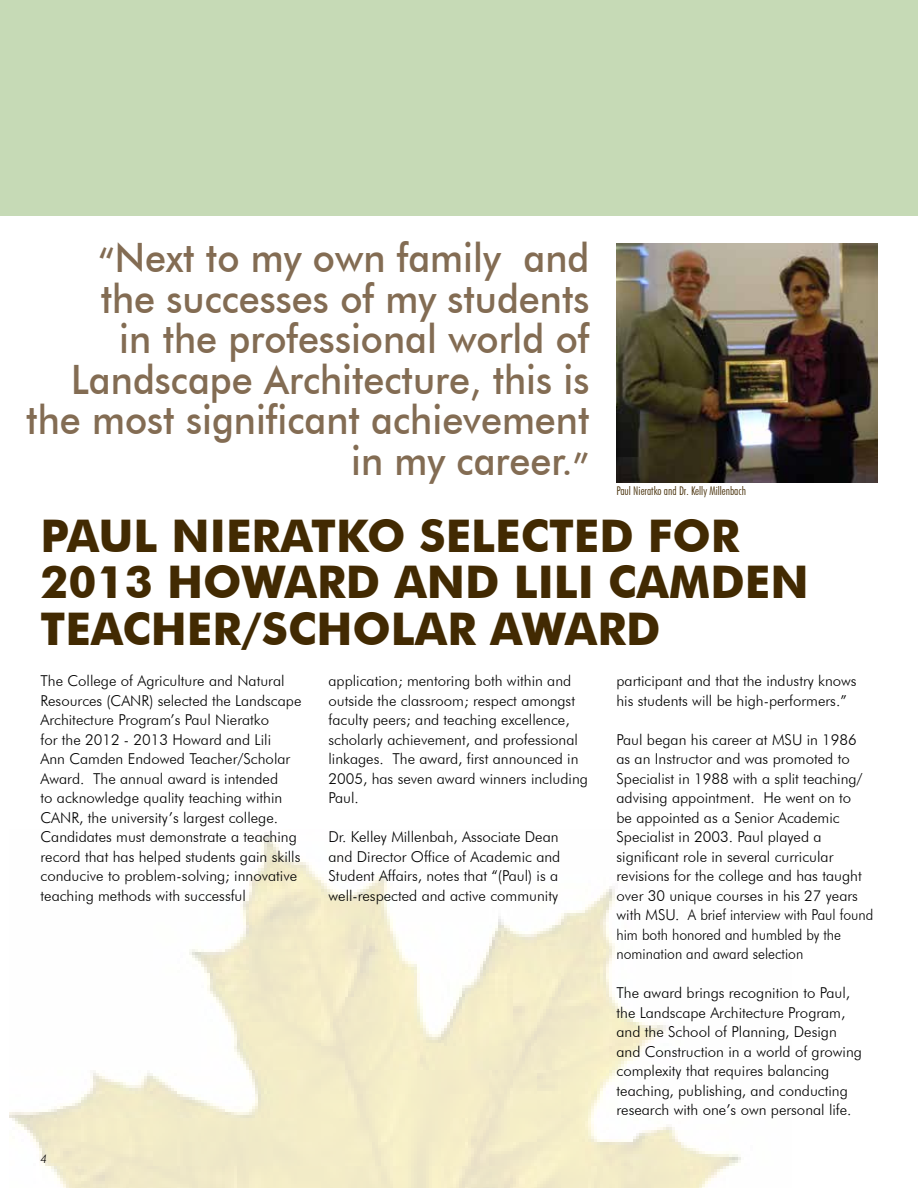
<style>
.page{position:relative;width:918px;height:1188px;background:#fff}
.page>*{position:absolute;margin:0;border:0;box-sizing:border-box;transform-origin:0 0}
.t1{font:700 45px/46.5px "Futura BT";color:#422a02}
.t2{font:500 40.5px/40.5px "Futura BT";color:#836c53;text-align:right;scale:.93 1}
.t3{font:300 15px/19.5px "Futura BT";color:#000}
.t4{font:300 condensed 12px "Futura BT";color:#422a02}
.t5{font:italic 300 12px "Futura BT";color:#000}
</style>
<div class="page">
<img style="left:9px;top:832px;width:732px;height:356px">
<div style="left:0;top:0;width:918px;height:216px;background:#c6dab6"></div>
<img style="left:616px;top:243px;width:262px;height:239px">
<h2 class="t2" style="left:26px;top:237px;width:607px">“Next to my own family and<br>the successes of my students<br>in the professional world of<br>Landscape Architecture, this is the most significant achievement in my career.”</h2>
<h1 class="t1" style="left:40px;top:512px;width:770px">PAUL NIERATKO SELECTED FOR<br>2013 HOWARD AND LILI CAMDEN<br>TEACHER/SCHOLAR AWARD</h1>
<p class="t4" style="left:616px;top:484px;width:131px">Paul Nieratko and Dr. Kelly Millenbach</p>
<p class="t3" style="left:40px;top:671px;width:263px">The College of Agriculture and Natural Resources (CANR) selected the Landscape Architecture Program’s Paul Nieratko<br>for the 2012 - 2013 Howard and Lili<br>Ann Camden Endowed Teacher/Scholar Award. The annual award is intended<br>to acknowledge quality teaching within CANR, the university’s largest college.<br>Candidates must demonstrate a teaching record that has helped students gain skills conducive to problem-solving; innovative teaching methods with successful</p>
<p class="t3" style="left:328px;top:671px;width:261px">application; mentoring both within and outside the classroom; respect amongst faculty peers; and teaching excellence, scholarly achievement, and professional linkages. The award, first announced in 2005, has seven award winners including Paul.</p>
<p class="t3" style="left:328px;top:827px;width:233px">Dr. Kelley Millenbah, Associate Dean and Director Office of Academic and Student Affairs, notes that “(Paul) is a well-respected and active community</p>
<p class="t5" style="left:40px;top:1151px;width:8px">4</p>
<p class="t3" style="left:616px;top:671px;width:242px">participant and that the industry knows his students will be high-performers.”</p>
<p class="t3" style="left:616px;top:730px;width:258px">Paul began his career at MSU in 1986 as an Instructor and was promoted to Specialist in 1988 with a split teaching/ advising appointment. He went on to<br>be appointed as a Senior Academic Specialist in 2003. Paul played a significant role in several curricular revisions for the college and has taught over 30 unique courses in his 27 years with MSU. A brief interview with Paul found him both honored and humbled by the nomination and award selection</p>
<p class="t3" style="left:616px;top:983px;width:247px">The award brings recognition to Paul, the Landscape Architecture Program, and the School of Planning, Design and Construction in a world of growing complexity that requires balancing teaching, publishing, and conducting research with one’s own personal life.</p>
</div>
